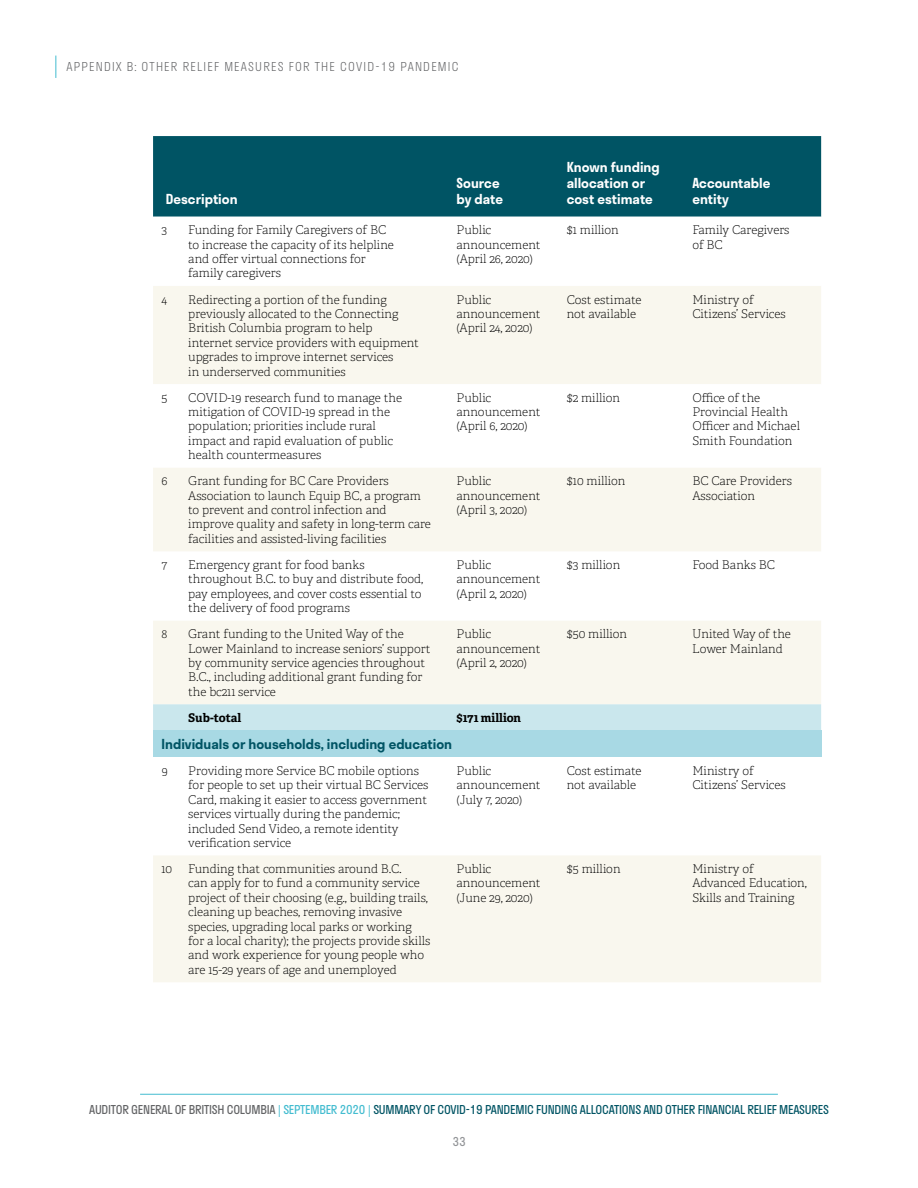
<style>
.page{position:relative;width:918px;height:1188px;background:#fff}
.page>*{position:absolute;margin:0;border:0;box-sizing:border-box;transform-origin:0 0}
.t1{font:600 13.5px/16.2px "Stratos";color:#fff}
.t2{font:600 13.5px "Stratos";color:#005464}
.t3{font:12px/14.4px "Adelle PE Th";color:#000}
.t4{font:12px "Stratos";letter-spacing:-.02em;color:#005464}
.t5{font:300 12px "Stratos";letter-spacing:.1em;color:#636466}
.t6{font:700 12px "Adelle PE";color:#000}
.t7{font:12px "Stratos";color:#939598}
.s1{color:#636466}
.s2{color:#43bcd0}
</style>
<div class="page">
<hr style="left:140px;top:1094px;width:638px;height:1px;background:#43bcd0">
<svg style="left:55px;top:56px;width:1px;height:22px"></svg>
<div style="left:153px;top:136px;width:668px;height:81px;background:#005464"></div>
<svg style="left:153px;top:286px;width:668px;height:696px;fill:#f9f7ee"></svg>
<div style="left:153px;top:704px;width:668px;height:26px;background:#cae7ed"></div>
<div style="left:153px;top:730px;width:668px;height:27px;background:#a8d9e4"></div>
<p class="t5" style="left:67px;top:57px;width:123px">APPEN DIX B: OTHER RELIE</p>
<p class="t5" style="left:214px;top:57px;width:19px">F MEAS</p>
<p class="t5" style="left:255px;top:57px;width:16px">URES</p>
<p class="t5" style="left:289px;top:57px;width:150px">FOR THE COVID-19 PANDEMIC</p>
<p class="t1" style="left:166px;top:190px;width:73px">Description</p>
<p class="t1" style="left:457px;top:174px;width:48px">Source by date</p>
<p class="t1" style="left:567px;top:158px;width:95px">Known funding allocation or cost estimate</p>
<p class="t1" style="left:692px;top:174px;width:80px">Accountable entity</p>
<p class="t3" style="left:162px;top:223px;width:7px">3</p>
<p class="t3" style="left:188px;top:223px;width:207px">Funding for Family Caregivers of BC to increase the capacity of its helpline and offer virtual connections for family caregivers</p>
<p class="t3" style="left:457px;top:223px;width:86px">Public announcement (April 26, 2020)</p>
<p class="t3" style="left:567px;top:223px;width:54px">$1 million</p>
<p class="t3" style="left:692px;top:223px;width:99px">Family Caregivers of BC</p>
<p class="t3" style="left:162px;top:292px;width:7px">4</p>
<p class="t3" style="left:188px;top:292px;width:232px">Redirecting a portion of the funding previously allocated to the Connecting British Columbia program to help internet service providers with equipment upgrades to improve internet services<br>in underserved communities</p>
<p class="t3" style="left:457px;top:292px;width:86px">Public announcement (April 24, 2020)</p>
<p class="t3" style="left:567px;top:292px;width:76px">Cost estimate not available</p>
<p class="t3" style="left:692px;top:292px;width:95px">Ministry of<br>Citizens’ Services</p>
<p class="t3" style="left:162px;top:390px;width:7px">5</p>
<p class="t3" style="left:188px;top:390px;width:215px">COVID-19 research fund to manage the mitigation of COVID-19 spread in the population; priorities include rural impact and rapid evaluation of public health countermeasures</p>
<p class="t3" style="left:456px;top:390px;width:86px">Public announcement (April 6, 2020)</p>
<p class="t3" style="left:567px;top:390px;width:55px">$2 million</p>
<p class="t3" style="left:692px;top:390px;width:109px">Office of the<br>Provincial Health<br>Officer and Michael<br>Smith Foundation</p>
<p class="t3" style="left:162px;top:474px;width:8px">6</p>
<p class="t3" style="left:188px;top:474px;width:244px">Grant funding for BC Care Providers Association to launch Equip BC, a program to prevent and control infection and improve quality and safety in long-term care facilities and assisted-living facilities</p>
<p class="t3" style="left:456px;top:474px;width:86px">Public announcement (April 3, 2020)</p>
<p class="t3" style="left:567px;top:474px;width:60px">$10 million</p>
<p class="t3" style="left:692px;top:474px;width:101px">BC Care Providers<br>Association</p>
<p class="t3" style="left:162px;top:557px;width:7px">7</p>
<p class="t3" style="left:188px;top:557px;width:236px">Emergency grant for food banks throughout B.C. to buy and distribute food, pay employees, and cover costs essential to the delivery of food programs</p>
<p class="t3" style="left:456px;top:557px;width:86px">Public announcement (April 2, 2020)</p>
<p class="t3" style="left:567px;top:557px;width:55px">$3 million</p>
<p class="t3" style="left:692px;top:557px;width:84px">Food Banks BC</p>
<p class="t3" style="left:162px;top:626px;width:7px">8</p>
<p class="t3" style="left:188px;top:626px;width:244px">Grant funding to the United Way of the Lower Mainland to increase seniors’ support by community service agencies throughout B.C., including additional grant funding for the bc211 service</p>
<p class="t3" style="left:456px;top:626px;width:86px">Public announcement (April 2, 2020)</p>
<p class="t3" style="left:567px;top:626px;width:62px">$50 million</p>
<p class="t3" style="left:692px;top:626px;width:100px">United Way of the<br>Lower Mainland</p>
<p class="t6" style="left:188px;top:709px;width:55px">Sub-total</p>
<p class="t6" style="left:456px;top:709px;width:66px">$171 million</p>
<p class="t2" style="left:162px;top:733px;width:292px">Individuals or households, including education</p>
<p class="t3" style="left:162px;top:763px;width:8px">9</p>
<p class="t3" style="left:188px;top:763px;width:242px">Providing more Service BC mobile options for people to set up their virtual BC Services Card, making it easier to access government services virtually during the pandemic; included Send Video, a remote identity verification service</p>
<p class="t3" style="left:457px;top:763px;width:86px">Public announcement (July 7, 2020)</p>
<p class="t3" style="left:567px;top:763px;width:76px">Cost estimate not available</p>
<p class="t3" style="left:692px;top:763px;width:95px">Ministry of<br>Citizens’ Services</p>
<p class="t3" style="left:162px;top:861px;width:12px">10</p>
<p class="t3" style="left:188px;top:861px;width:244px">Funding that communities around B.C.<br>can apply for to fund a community service project of their choosing (e.g., building trails, cleaning up beaches, removing invasive species, upgrading local parks or working for a local charity); the projects provide skills and work experience for young people who are 15-29 years of age and unemployed</p>
<p class="t3" style="left:457px;top:861px;width:86px">Public announcement (June 29, 2020)</p>
<p class="t3" style="left:567px;top:861px;width:55px">$5 million</p>
<p class="t3" style="left:692px;top:861px;width:116px">Ministry of<br>Advanced Education,<br>Skills and Training</p>
<p class="t4" style="left:89px;top:1100px;width:741px"><span class="s1">AUDITOR GENERAL OF BRITISH COLUMBIA</span> <span class="s2">| SEPTEMBER 2020 |</span> SUMMARY OF COVID-19 PANDEMIC FUNDING ALLOCATIONS AND OTHER FINANCIAL RELIEF MEASURES</p>
<p class="t7" style="left:452px;top:1132px;width:15px">33</p>
</div>
